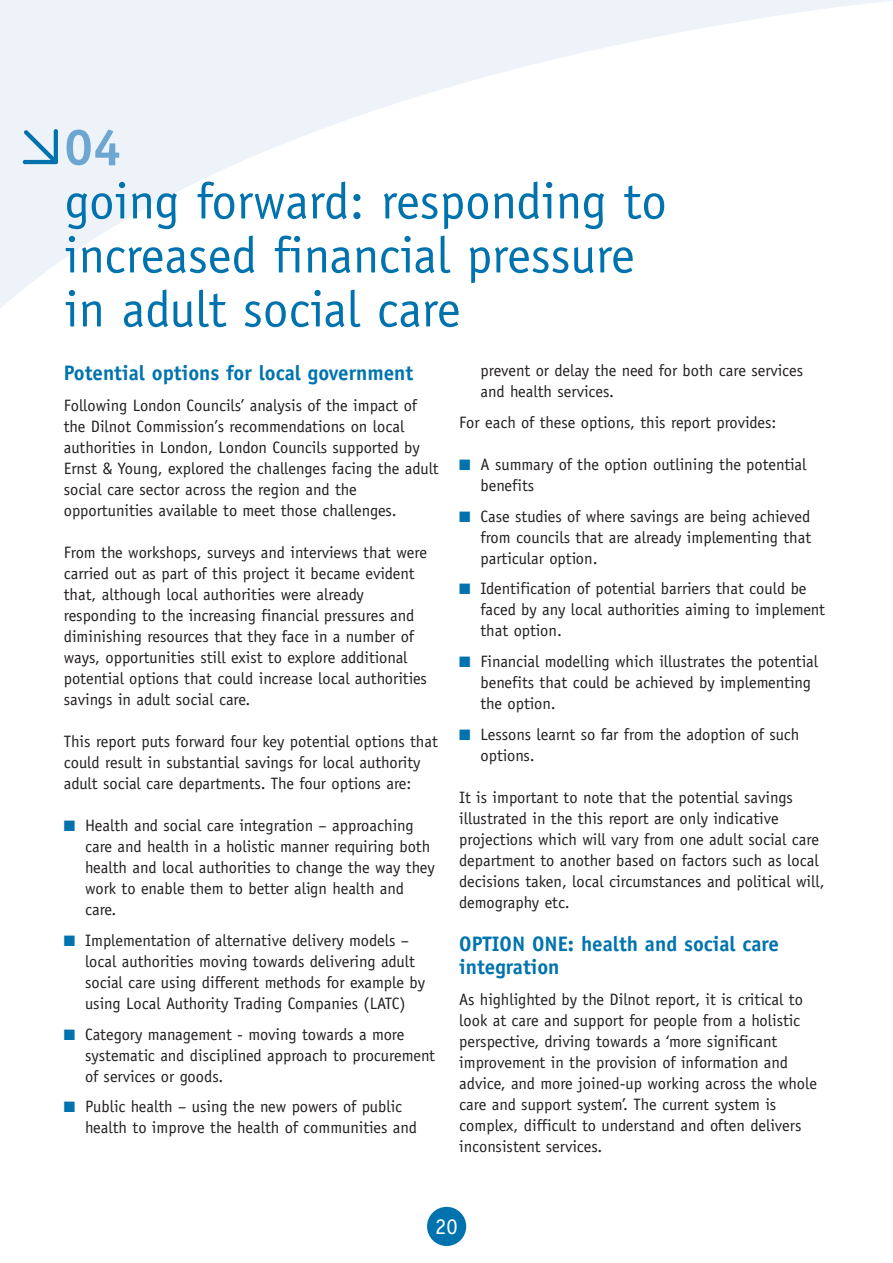
<style>
.page{position:relative;width:893px;height:1263px;background:#fff}
.page>*{position:absolute;margin:0;border:0;box-sizing:border-box;transform-origin:0 0}
.t1{font:51px/54px "Officina Sans";color:#0073ae}
.t2{font:700 51px "Officina Sans";color:#6da7d1}
.t3{font:22.5px "Officina Sans";color:#fff}
.t4{font:700 21px/22.5px "Officina Sans";color:#0073ae}
.t5{font:16.5px/21px "Officina Sans";color:#231f20}
.s1{color:#0073ae}
</style>
<div class="page">
<svg style="left:0;top:0;width:893px;height:309px"></svg>
<hr style="left:54px;top:129px;width:4px;height:35px;background:#2888ba;border-radius:2px">
<hr style="left:23px;top:160px;width:35px;height:4px;background:#0073ae;border-radius:2px">
<svg style="left:24px;top:130px;width:34px;height:34px"></svg>
<div style="left:427px;top:1207px;width:39px;height:39px;background:#0073ae;border-radius:50%"></div>
<h1 class="t2" style="left:64px;top:128px;width:58px">04</h1>
<h1 class="t1" style="left:64px;top:178px;width:604px">going forward: responding to increased financial pressure in adult social care</h1>
<p class="t4" style="left:64px;top:364px;width:351px">Potential options for local government</p>
<p class="t5" style="left:64px;top:396px;width:376px">Following London Councils’ analysis of the impact of the Dilnot Commission’s recommendations on local authorities in London, London Councils supported by Ernst &amp; Young, explored the challenges facing the adult social care sector across the region and the opportunities available to meet those challenges.</p>
<p class="t5" style="left:64px;top:543px;width:365px">From the workshops, surveys and interviews that were carried out as part of this project it became evident that, although local authorities were already responding to the increasing financial pressures and diminishing resources that they face in a number of ways, opportunities still exist to explore additional potential options that could increase local authorities savings in adult social care.</p>
<p class="t5" style="left:64px;top:732px;width:376px">This report puts forward four key potential options that could result in substantial savings for local authority adult social care departments. The four options are:</p>
<p class="t5" style="left:85px;top:816px;width:351px;text-indent:-21px"><span class="s1">■</span> Health and social care integration – approaching care and health in a holistic manner requiring both health and local authorities to change the way they work to enable them to better align health and care.</p>
<p class="t5" style="left:85px;top:931px;width:341px;text-indent:-21px"><span class="s1">■</span> Implementation of alternative delivery models – local authorities moving towards delivering adult social care using different methods for example by using Local Authority Trading Companies (LATC)</p>
<p class="t5" style="left:85px;top:1025px;width:351px;text-indent:-21px"><span class="s1">■</span> Category management - moving towards a more systematic and disciplined approach to procurement of services or goods.</p>
<p class="t5" style="left:85px;top:1097px;width:334px;text-indent:-21px"><span class="s1">■</span> Public health – using the new powers of public health to improve the health of communities and</p>
<p class="t5" style="left:480px;top:361px;width:324px">prevent or delay the need for both care services and health services.</p>
<p class="t5" style="left:459px;top:413px;width:319px">For each of these options, this report provides:</p>
<p class="t5" style="left:480px;top:455px;width:327px;text-indent:-21px"><span class="s1">■</span> A summary of the option outlining the potential benefits</p>
<p class="t5" style="left:480px;top:507px;width:332px;text-align:justify;text-indent:-21px"><span class="s1">■</span> Case studies of where savings are being achieved from councils that are already implementing that particular option.</p>
<p class="t5" style="left:480px;top:579px;width:346px;text-indent:-21px"><span class="s1">■</span> Identification of potential barriers that could be faced by any local authorities aiming to implement that option.</p>
<p class="t5" style="left:480px;top:652px;width:339px;text-indent:-21px"><span class="s1">■</span> Financial modelling which illustrates the potential benefits that could be achieved by implementing the option.</p>
<p class="t5" style="left:480px;top:725px;width:320px;text-indent:-21px"><span class="s1">■</span> Lessons learnt so far from the adoption of such options.</p>
<p class="t5" style="left:459px;top:788px;width:367px">It is important to note that the potential savings illustrated in the this report are only indicative projections which will vary from one adult social care department to another based on factors such as local decisions taken, local circumstances and political will, demography etc.</p>
<p class="t4" style="left:459px;top:935px;width:321px">OPTION ONE: health and social care integration</p>
<p class="t5" style="left:459px;top:990px;width:359px">As highlighted by the Dilnot report, it is critical to look at care and support for people from a holistic perspective, driving towards a ‘more significant improvement in the provision of information and advice, and more joined-up working across the whole care and support system’. The current system is complex, difficult to understand and often delivers inconsistent services.</p>
<h2 class="t3" style="left:435px;top:1218px;width:24px">20</h2>
</div>
